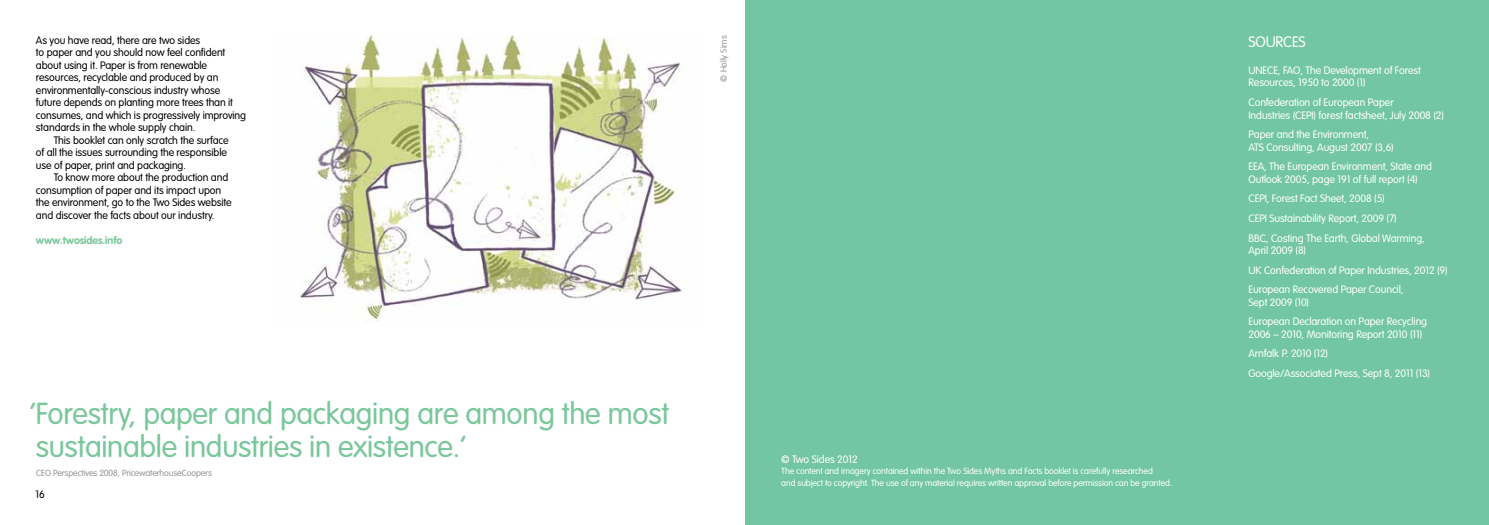
<style>
.page{position:relative;width:1489px;height:525px;background:#fff}
.page>*{position:absolute;margin:0;border:0;box-sizing:border-box;transform-origin:0 0}
.t1{font:300 30px/32.5px "VAG Rounded";letter-spacing:-.01em;color:#7ac79b}
.t2{font:300 15px "VAG Rounded";color:#fff}
.t3{font:300 10.62px/19.6px "VAG Rounded";letter-spacing:-.01em;color:#fff}
.t4{font:300 10.62px "VAG Rounded";letter-spacing:-.01em;color:#000}
.t5{font:700 10.62px "VAG Rounded";letter-spacing:-.01em;color:#7ac79b}
.t6{font:300 8.75px/11.2px "VAG Rounded";letter-spacing:-.01em;color:#fff}
.t7{font:300 8.75px "VAG Rounded";letter-spacing:-.01em;color:#939598}
</style>
<div class="page">
<img style="left:299px;top:35px;width:383px;height:286px">
<div style="left:745px;top:0;width:743px;height:524px;background:#72c6a1"></div>
<p class="t4" style="left:36px;top:34px;width:166px">As you have read, there are two sides</p>
<p class="t4" style="left:36px;top:46px;width:191px">to paper and you should now feel confident</p>
<p class="t4" style="left:36px;top:59px;width:172px">about using it. Paper is from renewable</p>
<p class="t4" style="left:36px;top:71px;width:184px">resources, recyclable and produced by an</p>
<p class="t4" style="left:36px;top:84px;width:186px">environmentally-conscious industry whose</p>
<p class="t4" style="left:36px;top:96px;width:198px">future depends on planting more trees than it</p>
<p class="t4" style="left:36px;top:109px;width:212px">consumes, and which is progressively improving</p>
<p class="t4" style="left:36px;top:121px;width:161px">standards in the whole supply chain.</p>
<p class="t4" style="left:54px;top:134px;width:176px">This booklet can only scratch the surface</p>
<p class="t4" style="left:36px;top:146px;width:192px">of all the issues surrounding the responsible</p>
<p class="t4" style="left:36px;top:159px;width:152px">use of paper, print and packaging.</p>
<p class="t4" style="left:54px;top:171px;width:176px">To know more about the production and</p>
<p class="t4" style="left:36px;top:184px;width:187px">consumption of paper and its impact upon</p>
<p class="t4" style="left:36px;top:196px;width:197px">the environment, go to the Two Sides website</p>
<p class="t4" style="left:36px;top:209px;width:180px">and discover the facts about our industry.</p>
<p class="t5" style="left:36px;top:234px;width:88px">www.twosides.info</p>
<p class="t7" style="left:718px;top:82px;width:48px;rotate:-90deg">© Holly Sims</p>
<h1 class="t1" style="left:30px;top:397px;width:640px">‘Forestry, paper and packaging are among the most sustainable industries in existence.’</h1>
<p class="t7" style="left:36px;top:468px;width:177px">CEO Perspectives 2008, PricewaterhouseCoopers</p>
<p class="t4" style="left:35px;top:488px;width:11px">16</p>
<p class="t3" style="left:781px;top:449px;width:78px">© Two Sides 2012</p>
<p class="t6" style="left:781px;top:465px;width:392px">The content and imagery contained within the Two Sides Myths and Facts booklet is carefully researched<br>and subject to copyright. The use of any material requires written approval before permission can be granted.</p>
<h2 class="t2" style="left:1248px;top:33px;width:43px">sou rces</h2>
<p class="t3" style="left:1248px;top:64px;width:174px;line-height:12.5px">UNECE, FAO, The Development of Forest<br>Resources, 1950 to 2000 (1)</p>
<p class="t3" style="left:1248px;top:96px;width:197px;line-height:12.5px">Confederation of European Paper<br>Industries (CEPI) forest factsheet, July 2008 (2)</p>
<p class="t3" style="left:1248px;top:128px;width:147px;line-height:12.5px">Paper and the Environment,<br>ATS Consulting, August 2007 (3,6)</p>
<p class="t3" style="left:1248px;top:160px;width:185px;line-height:12.5px">EEA, The European Environment, State and<br>Outlook 2005, page 191 of full report (4)</p>
<p class="t3" style="left:1248px;top:189px;width:178px">CEPI, Forest Fact Sheet, 2008 (5)<br>CEPI Sustainability Report, 2009 (7)<br>BBC, Costing The Earth, Global Warming,</p>
<p class="t3" style="left:1248px;top:240px;width:201px">April 2009 (8)<br>UK Confederation of Paper Industries, 2012 (9)<br>European Recovered Paper Council,</p>
<p class="t3" style="left:1248px;top:292px;width:180px">Sept 2009 (10)<br>European Declaration on Paper Recycling</p>
<p class="t3" style="left:1248px;top:324px;width:183px">2006 – 2010, Monitoring Report 2010 (11)<br>Arnfalk P. 2010 (12)<br>Google/Associated Press, Sept 8, 2011 (13)</p>
</div>
